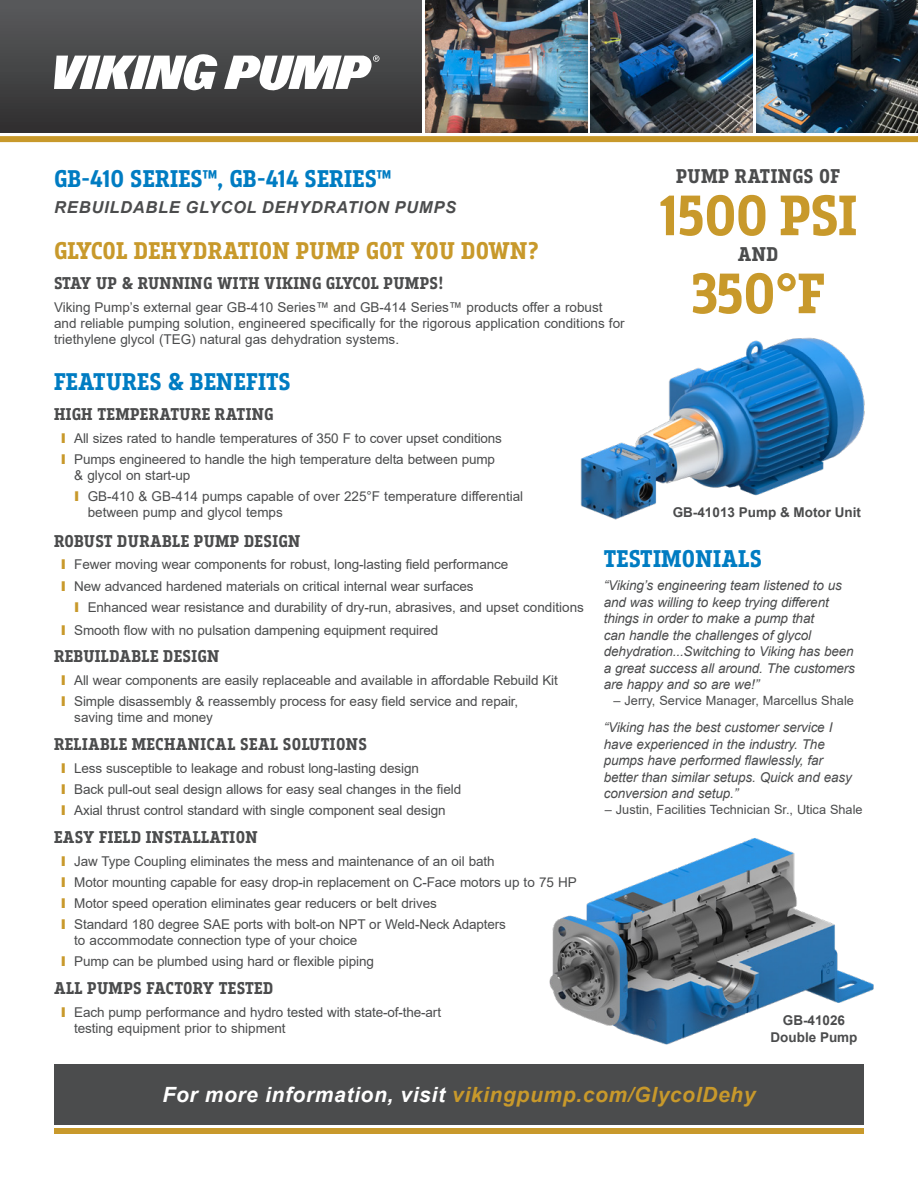
<style>
.page{position:relative;width:918px;height:1188px;background:#fff}
.page>*{position:absolute;margin:0;border:0;box-sizing:border-box;transform-origin:0 0}
.PSI_and_F{font:700 60px "Breakers Slab";letter-spacing:-.015em;color:#c8992b}
.Blue_Header{font:700 25.5px "Breakers Slab";letter-spacing:.01em;color:#007cc2}
.Blue_Header-2{font:700 25.5px "Breakers Slab";letter-spacing:.01em;color:#c8992b}
.Bottom_Note{font:italic 700 21px "Arial";letter-spacing:.03em;color:#c8992b}
.Subheads_-_Center_-_Grey{font:700 21px "Breakers Slab";letter-spacing:.02em;color:#4b4c4d}
.Subheads_-_Left_-_Grey{font:700 18px "Breakers Slab";letter-spacing:.02em;color:#4b4c4d}
.Material_of_Construction___Product_Line{font:italic 700 16.5px "Arial";letter-spacing:.045em;color:#4b4c4d}
.Text_-_No_Bullets_-_Left{font:13.5px/16.2px "Arial";letter-spacing:-.01em;color:#4b4c4d}
.Italic_Testimonial_Text{font:italic 13.5px/16.5px "Arial";letter-spacing:-.01em;color:#4b4c4d}
.Image_Description_-_Bold_Center{font:700 13.5px/16.5px "Arial";color:#4b4c4d;text-align:center}
.Testimonial_Person_Info{font:12.75px "Arial";color:#4b4c4d}
.s1{font-weight:900;color:#c8992b}
.s2{color:#fff}
</style>
<div class="page">
<div style="left:54px;top:1128px;width:810px;height:6px;background:#c8992b"></div>
<div style="left:54px;top:1064px;width:810px;height:61px;background:#4b4c4d"></div>
<div style="left:0;top:136px;width:918px;height:6px;background:#c8992b"></div>
<div style="left:0;top:0;width:422px;height:133px;background:linear-gradient(to bottom,#5a5b5d,#302f2f)"></div>
<svg style="left:54px;top:54px;width:163px;height:36px"></svg>
<svg style="left:224px;top:55px;width:155px;height:37px"></svg>
<div style="left:754px;top:0;width:164px;height:134px;background:#231f20;opacity:.4"></div>
<div style="left:423px;top:0;width:165px;height:134px;background:#231f20;opacity:.4"></div>
<div style="left:589px;top:0;width:165px;height:133px;background:#231f20;opacity:.4"></div>
<img style="left:580px;top:337px;width:285px;height:183px">
<img style="left:549px;top:838px;width:325px;height:207px">
<p class="Blue_Header" style="left:54px;top:163px;width:339px">GB-410 SERIES™, GB-414 SERIES™</p>
<p class="Material_of_Construction___Product_Line" style="left:54px;top:196px;width:403px">REBUILDABLE GLYCOL DEHYDRATION PUMPS</p>
<p class="Blue_Header-2" style="left:54px;top:236px;width:486px">GLYCOL DEHYDRATION PUMP GOT YOU DOWN?</p>
<p class="Subheads_-_Left_-_Grey" style="left:54px;top:272px;width:391px">STAY UP &amp; RUNNING WITH VIKING GLYCOL PUMPS!</p>
<p class="Text_-_No_Bullets_-_Left" style="left:54px;top:299px;width:572px">Viking Pump’s external gear GB-410 Series™ and GB-414 Series™ products offer a robust and reliable pumping solution, engineered specifically for the rigorous application conditions for triethylene glycol (TEG) natural gas dehydration systems.</p>
<p class="Subheads_-_Center_-_Grey" style="left:676px;top:164px;width:166px">PUMP RATINGS OF</p>
<p class="PSI_and_F" style="left:659px;top:181px;width:199px">1500 PSI</p>
<p class="Subheads_-_Center_-_Grey" style="left:738px;top:242px;width:42px">AND</p>
<p class="PSI_and_F" style="left:691px;top:259px;width:135px">350°F</p>
<p class="Blue_Header" style="left:54px;top:367px;width:238px">FEATURES &amp; BENEFITS</p>
<p class="Subheads_-_Left_-_Grey" style="left:54px;top:403px;width:221px">HIGH TEMPERATURE RATING</p>
<p class="Text_-_No_Bullets_-_Left" style="left:61px;top:430px;width:443px"><span class="s1">I</span> All sizes rated to handle temperatures of 350 F to cover upset conditions</p>
<p class="Text_-_No_Bullets_-_Left" style="left:74px;top:451px;width:422px;text-indent:-14px"><span class="s1">I</span> Pumps engineered to handle the high temperature delta between pump &amp; glycol on start-up</p>
<p class="Text_-_No_Bullets_-_Left" style="left:88px;top:488px;width:437px;text-indent:-14px"><span class="s1">I</span> GB-410 &amp; GB-414 pumps capable of over 225°F temperature differential between pump and glycol temps</p>
<p class="Subheads_-_Left_-_Grey" style="left:54px;top:530px;width:248px">ROBUST DURABLE PUMP DESIGN</p>
<p class="Text_-_No_Bullets_-_Left" style="left:61px;top:557px;width:449px"><span class="s1">I</span> Fewer moving wear components for robust, long-lasting field performance</p>
<p class="Text_-_No_Bullets_-_Left" style="left:61px;top:578px;width:414px"><span class="s1">I</span> New advanced hardened materials on critical internal wear surfaces</p>
<p class="Text_-_No_Bullets_-_Left" style="left:74px;top:599px;width:511px"><span class="s1">I</span> Enhanced wear resistance and durability of dry-run, abrasives, and upset conditions</p>
<p class="Text_-_No_Bullets_-_Left" style="left:61px;top:622px;width:379px"><span class="s1">I</span> Smooth flow with no pulsation dampening equipment required</p>
<p class="Subheads_-_Left_-_Grey" style="left:54px;top:646px;width:167px">REBUILDABLE DESIGN</p>
<p class="Text_-_No_Bullets_-_Left" style="left:61px;top:672px;width:499px"><span class="s1">I</span> All wear components are easily replaceable and available in affordable Rebuild Kit</p>
<p class="Text_-_No_Bullets_-_Left" style="left:74px;top:693px;width:446px;text-indent:-14px"><span class="s1">I</span> Simple disassembly &amp; reassembly process for easy field service and repair, saving time and money</p>
<p class="Subheads_-_Left_-_Grey" style="left:54px;top:734px;width:315px">RELIABLE MECHANICAL SEAL SOLUTIONS</p>
<p class="Text_-_No_Bullets_-_Left" style="left:61px;top:760px;width:360px"><span class="s1">I</span> Less susceptible to leakage and robust long-lasting design</p>
<p class="Text_-_No_Bullets_-_Left" style="left:61px;top:781px;width:402px"><span class="s1">I</span> Back pull-out seal design allows for easy seal changes in the field</p>
<p class="Text_-_No_Bullets_-_Left" style="left:61px;top:802px;width:386px"><span class="s1">I</span> Axial thrust control standard with single component seal design</p>
<p class="Subheads_-_Left_-_Grey" style="left:54px;top:826px;width:205px">EASY FIELD INSTALLATION</p>
<p class="Text_-_No_Bullets_-_Left" style="left:61px;top:853px;width:435px"><span class="s1">I</span> Jaw Type Coupling eliminates the mess and maintenance of an oil bath</p>
<p class="Text_-_No_Bullets_-_Left" style="left:61px;top:874px;width:518px"><span class="s1">I</span> Motor mounting capable for easy drop-in replacement on C-Face motors up to 75 HP</p>
<p class="Text_-_No_Bullets_-_Left" style="left:61px;top:895px;width:378px"><span class="s1">I</span> Motor speed operation eliminates gear reducers or belt drives</p>
<p class="Text_-_No_Bullets_-_Left" style="left:74px;top:916px;width:433px;text-indent:-14px"><span class="s1">I</span> Standard 180 degree SAE ports with bolt-on NPT or Weld-Neck Adapters to accommodate connection type of your choice</p>
<p class="Text_-_No_Bullets_-_Left" style="left:61px;top:953px;width:315px"><span class="s1">I</span> Pump can be plumbed using hard or flexible piping</p>
<p class="Subheads_-_Left_-_Grey" style="left:54px;top:977px;width:221px">ALL PUMPS FACTORY TESTED</p>
<p class="Text_-_No_Bullets_-_Left" style="left:74px;top:1004px;width:368px;text-indent:-14px"><span class="s1">I</span> Each pump performance and hydro tested with state-of-the-art testing equipment prior to shipment</p>
<p class="Image_Description_-_Bold_Center" style="left:673px;top:504px;width:190px">GB-41013 Pump &amp; Motor Unit</p>
<p class="Blue_Header" style="left:604px;top:544px;width:160px">TESTIMONIALS</p>
<p class="Italic_Testimonial_Text" style="left:604px;top:577px;width:253px">“Viking’s engineering team listened to us and was willing to keep trying different things in order to make a pump that<br>can handle the challenges of glycol dehydration...Switching to Viking has been a great success all around. The customers are happy and so are we!”</p>
<p class="Testimonial_Person_Info" style="left:614px;top:692px;width:242px">– Jerry, Service Manager, Marcellus Shale</p>
<p class="Italic_Testimonial_Text" style="left:604px;top:719px;width:250px">“Viking has the best customer service I have experienced in the industry. The pumps have performed flawlessly, far better than similar setups. Quick and easy conversion and setup.”</p>
<p class="Testimonial_Person_Info" style="left:605px;top:801px;width:259px">– Justin, Facilities Technician Sr., Utica Shale</p>
<p class="Image_Description_-_Bold_Center" style="left:771px;top:1012px;width:89px">GB-41026<br>Double Pump</p>
<p class="Bottom_Note" style="left:163px;top:1081px;width:594px"><span class="s2">For more information, visit</span> vikingpump.com/GlycolDehy</p>
</div>
